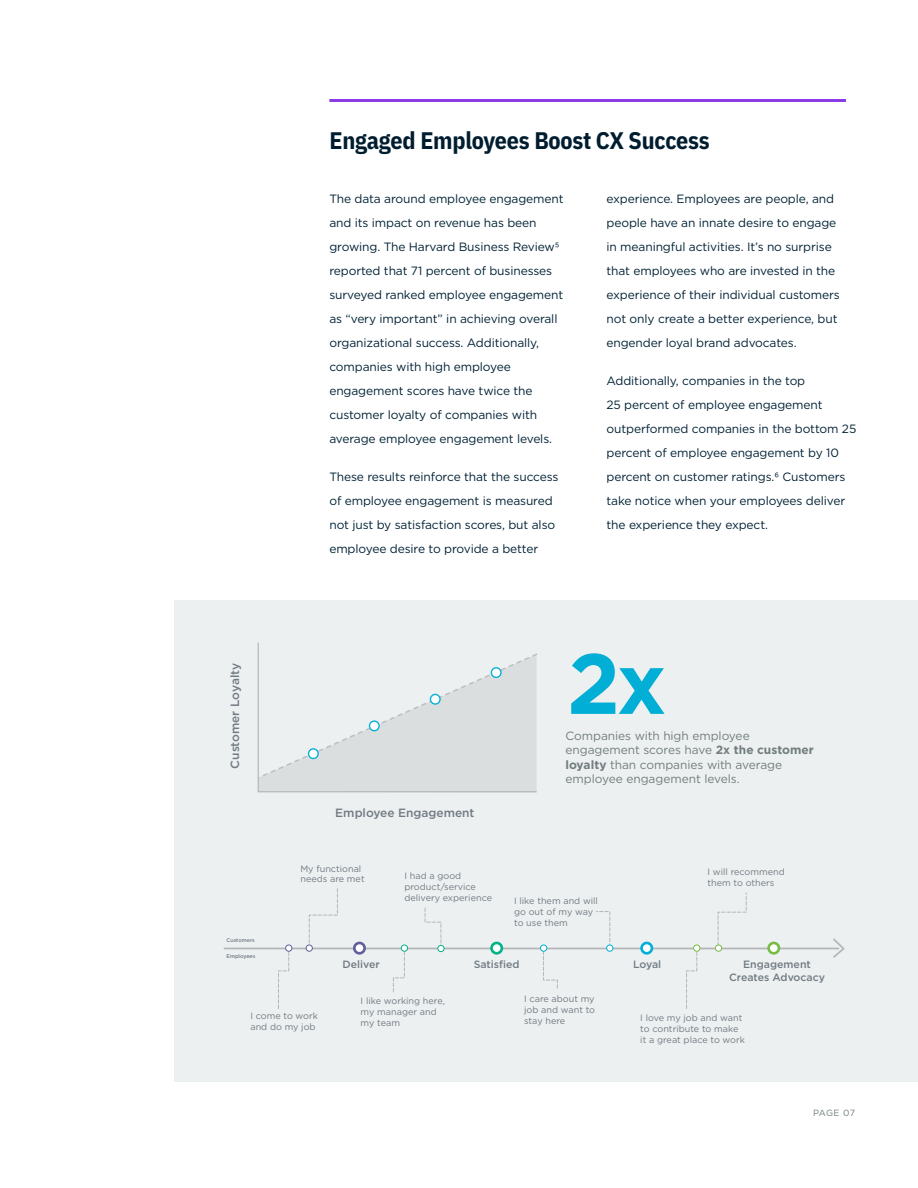
<style>
.page{position:relative;width:918px;height:1188px;background:#fff}
.page>*{position:absolute;margin:0;border:0;box-sizing:border-box;transform-origin:0 0}
.t1{font:700 85.35px "Gotham";color:#01aed5}
.t2{font:700 24px "IBM Plex Sans Cond";letter-spacing:-.01em;color:#001d30}
.t3{font:12px/24px "Gotham";letter-spacing:-.01em;color:#002235}
.t4{font:12px/14.4px "Gotham";letter-spacing:-.005em;color:#727d7e}
.t5{font:500 12px "Gotham";color:#717b83}
.t6{font:500 10.5px/12.6px "Gotham";color:#707b82;text-align:center}
.t7{font:9.15px/10.9px "Gotham";color:#707b82}
.t8{font:9px "Gotham";letter-spacing:.015em;color:#717c7d}
.t9{font:500 5.25px "Gotham";color:#707b82}
.s1{font-weight:700}
</style>
<div class="page">
<hr style="left:329px;top:99px;width:517px;height:3px;background:#8b3ce6">
<div style="left:174px;top:600px;width:744px;height:482px;background:#edf0f1"></div>
<svg style="left:257px;top:642px;width:280px;height:151px"></svg>
<div style="left:309px;top:749px;width:9px;height:9px;background:#fff;border-radius:50%"></div>
<div style="left:308px;top:748px;width:11px;height:11px;border:1px solid #02afd7;border-radius:50%"></div>
<svg style="left:370px;top:721px;width:9px;height:10px"></svg>
<div style="left:369px;top:720px;width:11px;height:11px;border:1px solid #02afd7;border-radius:50%"></div>
<svg style="left:430px;top:694px;width:10px;height:10px"></svg>
<div style="left:430px;top:694px;width:11px;height:11px;border:1px solid #02afd7;border-radius:50%"></div>
<svg style="left:491px;top:668px;width:10px;height:9px"></svg>
<div style="left:491px;top:667px;width:11px;height:11px;border:1px solid #02afd7;border-radius:50%"></div>
<hr style="left:224px;top:948px;width:614px;height:1px;background:#b5b6ba">
<svg style="left:831px;top:938px;width:13px;height:20px"></svg>
<div style="left:354px;top:943px;width:11px;height:10px;background:#fff;border-radius:50%"></div>
<div style="left:353px;top:942px;width:13px;height:13px;border:3px solid #615f9c;border-radius:50%"></div>
<div style="left:492px;top:943px;width:10px;height:10px;background:#fff;border-radius:50%"></div>
<div style="left:490px;top:942px;width:13px;height:13px;border:3px solid #03b388;border-radius:50%"></div>
<div style="left:642px;top:943px;width:10px;height:10px;background:#fff;border-radius:50%"></div>
<div style="left:640px;top:942px;width:13px;height:13px;border:3px solid #02afd7;border-radius:50%"></div>
<div style="left:769px;top:943px;width:10px;height:10px;background:#fff;border-radius:50%"></div>
<div style="left:767px;top:942px;width:13px;height:13px;border:3px solid #78bc43;border-radius:50%"></div>
<svg style="left:306px;top:888px;width:32px;height:63px"></svg>
<div style="left:306px;top:945px;width:7px;height:7px;border:1px solid #615f9c;border-radius:50%"></div>
<svg style="left:278px;top:945px;width:14px;height:64px"></svg>
<div style="left:285px;top:945px;width:7px;height:7px;border:1px solid #615f9c;border-radius:50%"></div>
<svg style="left:424px;top:908px;width:18px;height:40px"></svg>
<div style="left:438px;top:945px;width:6px;height:7px;background:#fff;border-radius:50%"></div>
<div style="left:437px;top:945px;width:8px;height:7px;border:1px solid #03b388;border-radius:50%"></div>
<svg style="left:393px;top:950px;width:12px;height:43px"></svg>
<div style="left:401px;top:945px;width:7px;height:6px;background:#fff;border-radius:50%"></div>
<div style="left:401px;top:945px;width:7px;height:7px;border:1px solid #03b388;border-radius:50%"></div>
<svg style="left:541px;top:945px;width:17px;height:44px"></svg>
<div style="left:540px;top:945px;width:7px;height:7px;border:1px solid #02afd7;border-radius:50%"></div>
<svg style="left:717px;top:892px;width:30px;height:54px"></svg>
<div style="left:715px;top:945px;width:7px;height:6px;background:#fff;border-radius:50%"></div>
<div style="left:715px;top:945px;width:7px;height:7px;border:1px solid #78bc43;border-radius:50%"></div>
<svg style="left:686px;top:945px;width:14px;height:64px"></svg>
<div style="left:693px;top:945px;width:7px;height:7px;border:1px solid #78bc43;border-radius:50%"></div>
<svg style="left:595px;top:911px;width:18px;height:40px"></svg>
<div style="left:606px;top:945px;width:7px;height:7px;border:1px solid #02afd7;border-radius:50%"></div>
<h2 class="t2" style="left:329px;top:121px;width:382px">Engaged Employees Boost CX Success</h2>
<p class="t5" style="left:227px;top:769px;width:107px;rotate:-90deg">Customer Loyalty</p>
<p class="t9" style="left:227px;top:937px;width:30px">Customers</p>
<p class="t9" style="left:227px;top:953px;width:30px">Employees</p>
<p class="t3" style="left:329px;top:187px;width:236px">The data around employee engagement and its impact on revenue has been growing. The Harvard Business Review5 reported that 71 percent of businesses surveyed ranked employee engagement as “very important” in achieving overall organizational success. Additionally, companies with high employee engagement scores have twice the customer loyalty of companies with average employee engagement levels.</p>
<p class="t3" style="left:329px;top:464px;width:231px">These results reinforce that the success of employee engagement is measured not just by satisfaction scores, but also employee desire to provide a better</p>
<p class="t3" style="left:607px;top:187px;width:235px">experience. Employees are people, and people have an innate desire to engage in meaningful activities. It’s no surprise that employees who are invested in the experience of their individual customers not only create a better experience, but engender loyal brand advocates.</p>
<p class="t3" style="left:607px;top:368px;width:251px">Additionally, companies in the top<br>25 percent of employee engagement outperformed companies in the bottom 25 percent of employee engagement by 10 percent on customer ratings.6 Customers take notice when your employees deliver the experience they expect.</p>
<h1 class="t1" style="left:567px;top:627px;width:101px">2x</h1>
<p class="t5" style="left:335px;top:805px;width:141px">Employee Engagement</p>
<p class="t7" style="left:300px;top:863px;width:66px">My functional needs are met</p>
<p class="t7" style="left:404px;top:870px;width:89px">I had a good product/service delivery experience</p>
<p class="t4" style="left:565px;top:728px;width:250px">Companies with high employee engagement scores have <span class="s1">2x the customer loyalty</span> than companies with average employee engagement levels.</p>
<p class="t7" style="left:514px;top:895px;width:85px">I like them and will go out of my way to use them</p>
<p class="t7" style="left:708px;top:866px;width:79px">I will recommend them to others</p>
<p class="t6" style="left:343px;top:958px;width:39px">Deliver</p>
<p class="t6" style="left:474px;top:958px;width:47px">Satisfied</p>
<p class="t6" style="left:633px;top:958px;width:30px">Loyal</p>
<p class="t6" style="left:729px;top:958px;width:98px">Engagement<br>Creates Advocacy</p>
<p class="t7" style="left:250px;top:1011px;width:69px">I come to work and do my job</p>
<p class="t7" style="left:361px;top:995px;width:86px">I like working here, my manager and my team</p>
<p class="t7" style="left:524px;top:993px;width:73px;text-align:justify">I care about my job and want to stay here</p>
<p class="t7" style="left:640px;top:1012px;width:106px">I love my job and want to contribute to make it a great place to work</p>
<p class="t8" style="left:813px;top:1107px;width:44px">PAGE 07</p>
</div>
